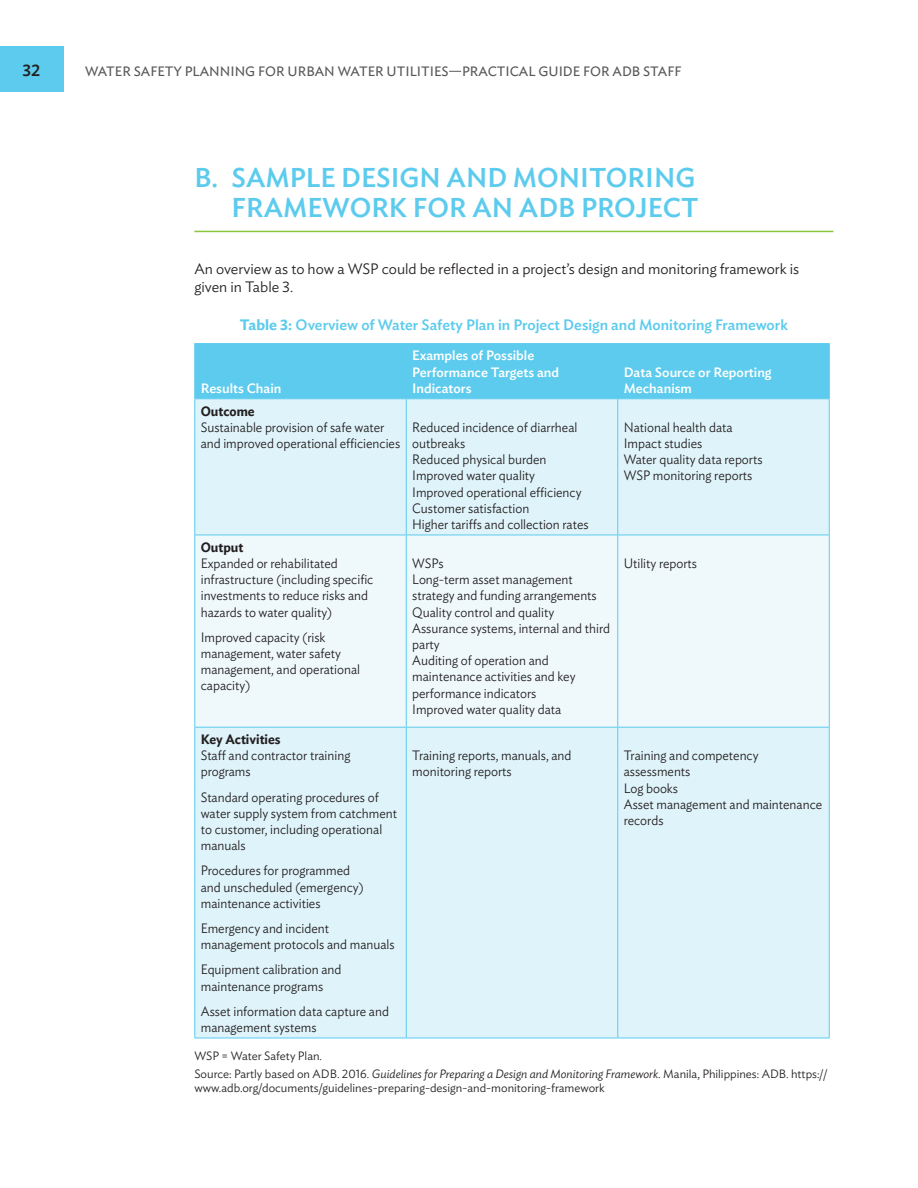
<style>
.page{position:relative;width:918px;height:1188px;background:#fff}
.page>*{position:absolute;margin:0;border:0;box-sizing:border-box;transform-origin:0 0}
.Module_H1{font:500 27px/30px "Ideal Sans";color:#5ccbed;text-align:right}
.t1{font:500 16.5px "Ideal Sans";color:#231f20}
.BODY_TEXT{font:300 15px/18px "Ideal Sans";color:#231f20}
.Fig_Tab_Title{font:500 15px "Ideal Sans";color:#5ccbed}
.Table_text{font:300 13.5px/16.2px "Ideal Sans";color:#231f20;scale:.95 1}
.Table_colhead{font:500 13.5px/16.2px "Ideal Sans";color:#fff}
.t2{font:13.5px "Ideal Sans";color:#57585a}
.Table_text-2{font:600 13.5px "Ideal Sans";color:#231f20;scale:.95 1}
.Source{font:300 12px/14.4px "Ideal Sans";color:#231f20}
.s1{font-weight:600}
.s2{font-style:italic}
</style>
<div class="page">
<div style="left:0;top:46px;width:63px;height:46px;background:#5ccbed"></div>
<hr style="left:194px;top:231px;width:639px;height:1px;background:#8bc63e">
<div style="left:195px;top:344px;width:634px;height:54px;background:#5ccbed"></div>
<div style="left:195px;top:399px;width:634px;height:639px;background:#dff3fa"></div>
<div style="left:195px;top:536px;width:634px;height:191px;background:#eff9fc"></div>
<hr style="left:194px;top:344px;width:1px;height:54px;background:#5ccbed">
<hr style="left:194px;top:343px;width:212px;height:1px;background:#5ccbed">
<hr style="left:406px;top:343px;width:212px;height:1px;background:#5ccbed">
<hr style="left:618px;top:343px;width:212px;height:1px;background:#5ccbed">
<hr style="left:406px;top:344px;width:1px;height:54px;background:#5ccbed">
<hr style="left:617px;top:344px;width:1px;height:54px;background:#5ccbed">
<hr style="left:829px;top:344px;width:1px;height:54px;background:#5ccbed">
<hr style="left:194px;top:398px;width:212px;height:1px;background:#5ccbed">
<hr style="left:406px;top:398px;width:212px;height:1px;background:#5ccbed">
<hr style="left:618px;top:398px;width:212px;height:1px;background:#5ccbed">
<hr style="left:194px;top:399px;width:1px;height:136px;background:#5ccbed">
<hr style="left:194px;top:535px;width:1px;height:192px;background:#5ccbed">
<hr style="left:194px;top:728px;width:1px;height:310px;background:#5ccbed">
<hr style="left:406px;top:399px;width:1px;height:136px;background:#5ccbed">
<hr style="left:617px;top:399px;width:1px;height:136px;background:#5ccbed">
<hr style="left:829px;top:399px;width:1px;height:136px;background:#5ccbed">
<hr style="left:406px;top:535px;width:1px;height:192px;background:#5ccbed">
<hr style="left:617px;top:535px;width:1px;height:192px;background:#5ccbed">
<hr style="left:829px;top:535px;width:1px;height:192px;background:#5ccbed">
<hr style="left:406px;top:728px;width:1px;height:310px;background:#5ccbed">
<hr style="left:617px;top:728px;width:1px;height:310px;background:#5ccbed">
<hr style="left:829px;top:728px;width:1px;height:310px;background:#5ccbed">
<hr style="left:194px;top:535px;width:212px;height:1px;background:#5ccbed">
<hr style="left:406px;top:535px;width:212px;height:1px;background:#5ccbed">
<hr style="left:618px;top:535px;width:212px;height:1px;background:#5ccbed">
<hr style="left:194px;top:727px;width:212px;height:1px;background:#5ccbed">
<hr style="left:406px;top:727px;width:212px;height:1px;background:#5ccbed">
<hr style="left:618px;top:727px;width:212px;height:1px;background:#5ccbed">
<hr style="left:194px;top:1038px;width:212px;height:1px;background:#5ccbed">
<hr style="left:406px;top:1038px;width:212px;height:1px;background:#5ccbed">
<hr style="left:618px;top:1038px;width:212px;height:1px;background:#5ccbed">
<p class="t1" style="left:23px;top:57px;width:20px">32</p>
<p class="t2" style="left:85px;top:61px;width:598px">WATER SAFETY PLANNING FOR URBAN WATER UTILITIES—PRACTICAL GUIDE FOR ADB STAFF</p>
<p class="Module_H1" style="left:194px;top:161px;width:506px">B. SAMPLE DESIGN AND MONITORING<br>FRAMEWORK FOR AN ADB PROJECT</p>
<p class="BODY_TEXT" style="left:194px;top:259px;width:606px">An overview as to how a WSP could be reflected in a project’s design and monitoring framework is given in Table 3.</p>
<p class="Fig_Tab_Title" style="left:240px;top:313px;width:549px"><span class="s1">Table 3:</span> Overview of Water Safety Plan in Project Design and Monitoring Framework</p>
<p class="Table_colhead" style="left:201px;top:379px;width:82px">Results Chain</p>
<p class="Table_colhead" style="left:412px;top:347px;width:148px">Examples of Possible<br>Performance Targets and<br>Indicators</p>
<p class="Table_text-2" style="left:201px;top:400px;width:58px">Outcome</p>
<p class="Table_text" style="left:201px;top:418px;width:211px">Sustainable provision of safe water and improved operational efficiencies</p>
<p class="Table_text" style="left:412px;top:418px;width:175px">Reduced incidence of diarrheal outbreaks</p>
<p class="Table_text" style="left:412px;top:450px;width:143px">Reduced physical burden</p>
<p class="Table_text" style="left:412px;top:466px;width:131px">Improved water quality</p>
<p class="Table_text" style="left:412px;top:483px;width:180px">Improved operational efficiency</p>
<p class="Table_text" style="left:412px;top:499px;width:125px">Customer satisfaction</p>
<p class="Table_text" style="left:412px;top:515px;width:187px">Higher tariffs and collection rates</p>
<p class="Table_text-2" style="left:201px;top:536px;width:46px">Output</p>
<p class="Table_text" style="left:201px;top:554px;width:183px">Expanded or rehabilitated infrastructure (including specific investments to reduce risks and hazards to water quality)</p>
<p class="Table_text" style="left:201px;top:628px;width:169px">Improved capacity (risk management, water safety management, and operational capacity)</p>
<p class="Table_text" style="left:412px;top:554px;width:35px">WSPs</p>
<p class="Table_text" style="left:412px;top:570px;width:196px">Long-term asset management strategy and funding arrangements</p>
<p class="Table_text" style="left:412px;top:603px;width:210px">Quality control and quality<br>Assurance systems, internal and third party</p>
<p class="Table_text" style="left:412px;top:651px;width:173px">Auditing of operation and maintenance activities and key performance indicators</p>
<p class="Table_text" style="left:412px;top:700px;width:158px">Improved water quality data</p>
<p class="Table_colhead" style="left:624px;top:363px;width:149px">Data Source or Reporting<br>Mechanism</p>
<p class="Table_text" style="left:624px;top:418px;width:116px">National health data</p>
<p class="Table_text" style="left:624px;top:434px;width:84px">Impact studies</p>
<p class="Table_text" style="left:624px;top:450px;width:148px">Water quality data reports</p>
<p class="Table_text" style="left:624px;top:466px;width:137px">WSP monitoring reports</p>
<p class="Table_text" style="left:624px;top:554px;width:79px">Utility reports</p>
<p class="Table_text-2" style="left:201px;top:729px;width:86px">Key Activities</p>
<p class="Table_text" style="left:201px;top:746px;width:159px">Staff and contractor training programs</p>
<p class="Table_text" style="left:201px;top:788px;width:208px">Standard operating procedures of water supply system from catchment to customer, including operational manuals</p>
<p class="Table_text" style="left:201px;top:861px;width:173px">Procedures for programmed and unscheduled (emergency) maintenance activities</p>
<p class="Table_text" style="left:201px;top:919px;width:206px">Emergency and incident management protocols and manuals</p>
<p class="Table_text" style="left:201px;top:960px;width:150px">Equipment calibration and maintenance programs</p>
<p class="Table_text" style="left:201px;top:1002px;width:200px">Asset information data capture and management systems</p>
<p class="Table_text" style="left:412px;top:746px;width:169px">Training reports, manuals, and monitoring reports</p>
<p class="Table_text" style="left:624px;top:746px;width:143px">Training and competency assessments</p>
<p class="Table_text" style="left:624px;top:779px;width:59px">Log books</p>
<p class="Table_text" style="left:624px;top:795px;width:210px">Asset management and maintenance records</p>
<p class="Source" style="left:194px;top:1048px;width:129px">WSP = Water Safety Plan.</p>
<p class="Source" style="left:194px;top:1065px;width:634px">Source: Partly based on ADB. 2016. <span class="s2">Guidelines for Preparing a Design and Monitoring Framework</span>. Manila, Philippines: ADB. https:// www.adb.org/documents/guidelines-preparing-design-and-monitoring-framework</p>
</div>
